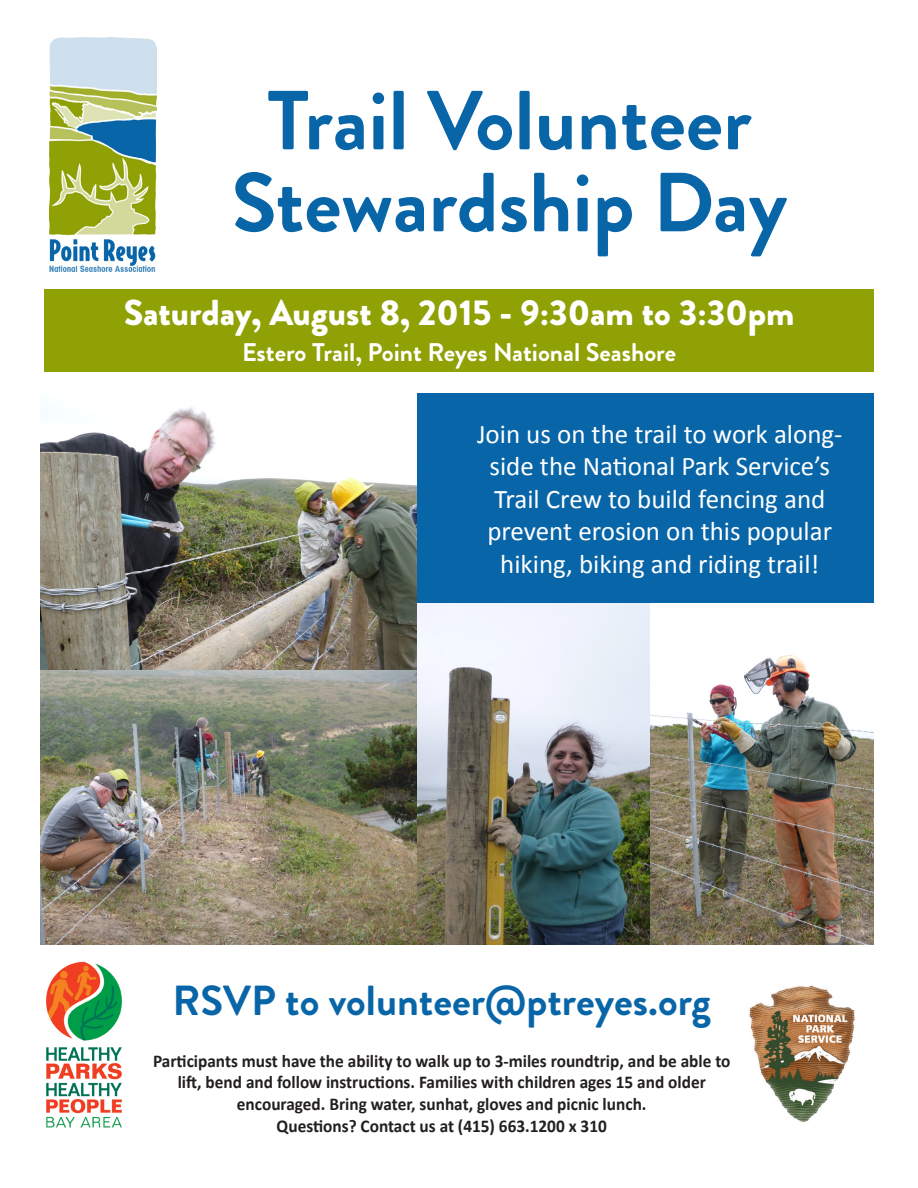
<style>
.page{position:relative;width:918px;height:1188px;background:#fff}
.page>*{position:absolute;margin:0;border:0;box-sizing:border-box;transform-origin:0 0}
.t1{font:700 83.55px/81.9px "Brandon Grotesque";color:#0865a8;text-align:center}
.t2{font:700 42px "Brandon Grotesque";color:#0865a8}
.t3{font:900 36px "Brandon Grotesque";color:#fff}
.t4{font:27px/32.4px "Calibri";color:#fff;text-align:center}
.t5{font:700 25.5px "Brandon Grotesque";color:#fff}
.t6{font:700 18px/21.6px "Calibri";color:#231f20;text-align:center;scale:.96 1}
</style>
<div class="page">
<img style="left:650px;top:655px;width:224px;height:289px">
<img style="left:416px;top:603px;width:234px;height:341px">
<img style="left:40px;top:670px;width:376px;height:274px">
<div style="left:405px;top:394px;width:469px;height:209px;background:#0865a8"></div>
<div style="left:45px;top:289px;width:829px;height:83px;background:#90a105"></div>
<img style="left:46px;top:961px;width:76px;height:167px">
<img style="left:49px;top:37px;width:107px;height:235px">
<img style="left:749px;top:986px;width:106px;height:136px">
<img style="left:40px;top:394px;width:376px;height:276px">
<p class="t1" style="left:231px;top:81px;width:558px">Trail Volunteer<br>Stewardship Day</p>
<p class="t3" style="left:124px;top:287px;width:672px">Saturday, August 8, 2015 - 9:30am to 3:30pm</p>
<p class="t5" style="left:242px;top:335px;width:436px">Estero Trail, Point Reyes National Seashore</p>
<p class="t4" style="left:477px;top:418px;width:367px">Join us on the trail to work along&shy;side the National Park Service’s<br>Trail Crew to build fencing and prevent erosion on this popular hiking, biking and riding trail!</p>
<p class="t2" style="left:173px;top:971px;width:540px">RSVP to volunteer@ptreyes.org</p>
<p class="t6" style="left:153px;top:1050px;width:603px">Participants must have the ability to walk up to 3-miles roundtrip, and be able to lift, bend and follow instructions. Families with children ages 15 and older</p>
<p class="t6" style="left:237px;top:1093px;width:428px">encouraged. Bring water, sunhat, gloves and picnic lunch.</p>
<p class="t6" style="left:277px;top:1115px;width:346px">Questions? Contact us at (415) 663.1200 x 310</p>
</div>
